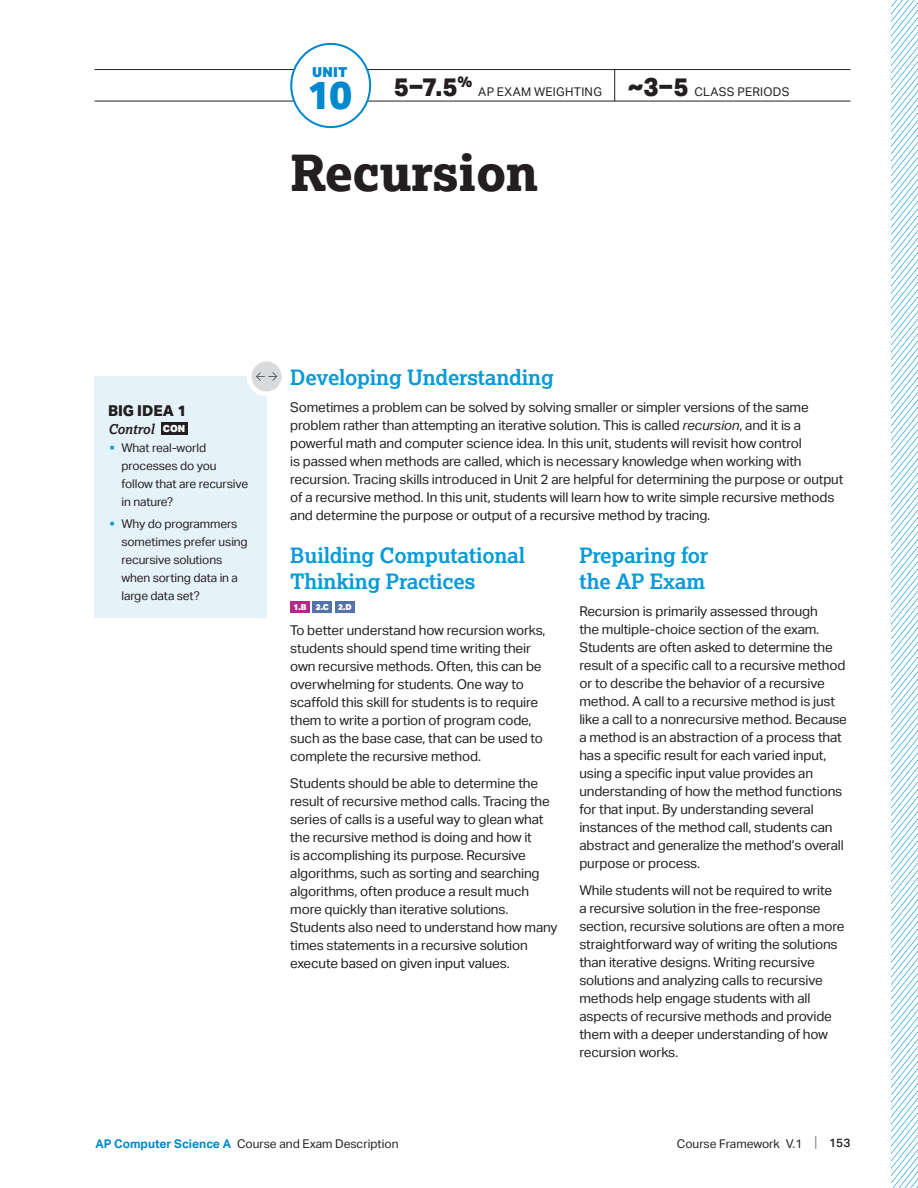
<style>
.page{position:relative;width:918px;height:1188px;background:#fff}
.page>*{position:absolute;margin:0;border:0;box-sizing:border-box;transform-origin:0 0}
.t1{font:800 49.5px "Lexia";letter-spacing:-.01em;color:#231f20}
.t2{font:800 39.3px "Aktiv Grotesk";color:#0088ce}
.t3{font:800 25.5px "Aktiv Grotesk";color:#231f20}
.t4{font:700 21px/25.5px "Lexia";letter-spacing:-.01em;color:#069ad9}
.t5{font:800 15px "Aktiv Grotesk";letter-spacing:-.005em;color:#231f20}
.t6{font:900 13.8px "Aktiv Grotesk";color:#0088ce}
.t7{font:13.5px/18px "Aktiv Grotesk";letter-spacing:-.01em;color:#231f20}
.t8{font:italic 700 13.5px "Lexia";letter-spacing:-.015em;color:#231f20}
.t9{font:12px/18px "Aktiv Grotesk";letter-spacing:-.01em;color:#231f20}
.t10{font:12px "Aktiv Grotesk";letter-spacing:.025em;color:#231f20}
.t11{font:900 8.25px "Aktiv Grotesk";color:#fff}
.s1{font-weight:800;font-size:25.5px}
.s2{font-family:"Aktiv Grotesk";font-weight:900;font-style:normal;font-size:9.75px;color:#fff}
.s3{color:#069ad9}
.s4{font-style:italic}
.s5{font-weight:700;color:#0088ce}
.s6{font-size:15px;color:#808285}
.s7{font-weight:500}
</style>
<div class="page">
<hr style="left:94px;top:69px;width:756px;height:1px;background:#231f20">
<hr style="left:94px;top:101px;width:756px;height:1px;background:#231f20">
<div style="left:291px;top:44px;width:79px;height:83px;background:#fff;border-radius:50%"></div>
<div style="left:290px;top:43px;width:81px;height:85px;border:2px solid #0088ce;border-radius:50%"></div>
<div style="left:290px;top:601px;width:20px;height:12px;background:#b1298b"></div>
<div style="left:313px;top:601px;width:19px;height:12px;background:#5172aa"></div>
<div style="left:335px;top:601px;width:20px;height:12px;background:#5172aa"></div>
<div style="left:94px;top:376px;width:173px;height:242px;background:#e6f2fa"></div>
<div style="left:161px;top:422px;width:26px;height:13px;background:#231f20"></div>
<div style="left:249px;top:359px;width:35px;height:35px;background:#d9dadc;border-radius:50%"></div>
<div style="left:247px;top:357px;width:40px;height:39px;border:5px solid #fff;border-radius:50%"></div>
<svg style="left:256px;top:372px;width:21px;height:9px"></svg>
<hr style="left:614px;top:69px;width:1px;height:32px;background:#231f20">
<svg style="left:891px;top:0;width:27px;height:1188px"></svg>
<p class="t6" style="left:312px;top:63px;width:37px">UNIT</p>
<h2 class="t2" style="left:307px;top:70px;width:47px">10</h2>
<h3 class="t3" style="left:394px;top:70px;width:80px">5–7.5<sup>%</sup></h3>
<p class="t10" style="left:478px;top:84px;width:313px">AP EXAM WEIGHTING <span class="s1">~3–5</span> CLASS PERIODS</p>
<h1 class="t1" style="left:290px;top:141px;width:250px">Recursion</h1>
<p class="t5" style="left:108px;top:401px;width:80px">BIG IDEA 1</p>
<p class="t8" style="left:108px;top:420px;width:79px">Control <span class="s2">CON</span></p>
<p class="t9" style="left:121px;top:438px;width:128px;text-indent:-12px"><span class="s3">▪</span> What real-world processes do you follow that are recursive in nature?</p>
<p class="t9" style="left:121px;top:515px;width:128px;text-indent:-12px"><span class="s3">▪</span> Why do programmers sometimes prefer using recursive solutions when sorting data in a large data set?</p>
<h3 class="t4" style="left:290px;top:365px;width:265px">Developing Understanding</h3>
<p class="t7" style="left:290px;top:399px;width:555px">Sometimes a problem can be solved by solving smaller or simpler versions of the same problem rather than attempting an iterative solution. This is called <span class="s4">recursion</span>, and it is a powerful math and computer science idea. In this unit, students will revisit how control<br>is passed when methods are called, which is necessary knowledge when working with recursion. Tracing skills introduced in Unit 2 are helpful for determining the purpose or output of a recursive method. In this unit, students will learn how to write simple recursive methods and determine the purpose or output of a recursive method by tracing.</p>
<h3 class="t4" style="left:290px;top:542px;width:237px">Building Computational<br>Thinking Practices</h3>
<p class="t11" style="left:294px;top:602px;width:60px">1.B 2.C 2.D</p>
<p class="t7" style="left:290px;top:622px;width:257px">To better understand how recursion works, students should spend time writing their own recursive methods. Often, this can be overwhelming for students. One way to scaffold this skill for students is to require them to write a portion of program code, such as the base case, that can be used to complete the recursive method.</p>
<p class="t7" style="left:290px;top:775px;width:269px">Students should be able to determine the result of recursive method calls. Tracing the series of calls is a useful way to glean what the recursive method is doing and how it<br>is accomplishing its purpose. Recursive algorithms, such as sorting and searching algorithms, often produce a result much more quickly than iterative solutions.<br>Students also need to understand how many times statements in a recursive solution execute based on given input values.</p>
<h3 class="t4" style="left:579px;top:542px;width:130px">Preparing for the AP Exam</h3>
<p class="t7" style="left:579px;top:602px;width:269px">Recursion is primarily assessed through<br>the multiple-choice section of the exam.<br>Students are often asked to determine the result of a specific call to a recursive method or to describe the behavior of a recursive method. A call to a recursive method is just like a call to a nonrecursive method. Because a method is an abstraction of a process that has a specific result for each varied input, using a specific input value provides an understanding of how the method functions for that input. By understanding several instances of the method call, students can abstract and generalize the method’s overall purpose or process.</p>
<p class="t7" style="left:579px;top:881px;width:267px">While students will not be required to write<br>a recursive solution in the free-response section, recursive solutions are often a more straightforward way of writing the solutions than iterative designs. Writing recursive solutions and analyzing calls to recursive methods help engage students with all aspects of recursive methods and provide them with a deeper understanding of how recursion works.</p>
<p class="t9" style="left:95px;top:1134px;width:305px"><span class="s5">AP Computer Science A</span> Course and Exam Description</p>
<p class="t9" style="left:677px;top:1134px;width:175px">Course Framework V.1 <span class="s6">|</span> <span class="s7">153</span></p>
</div>
